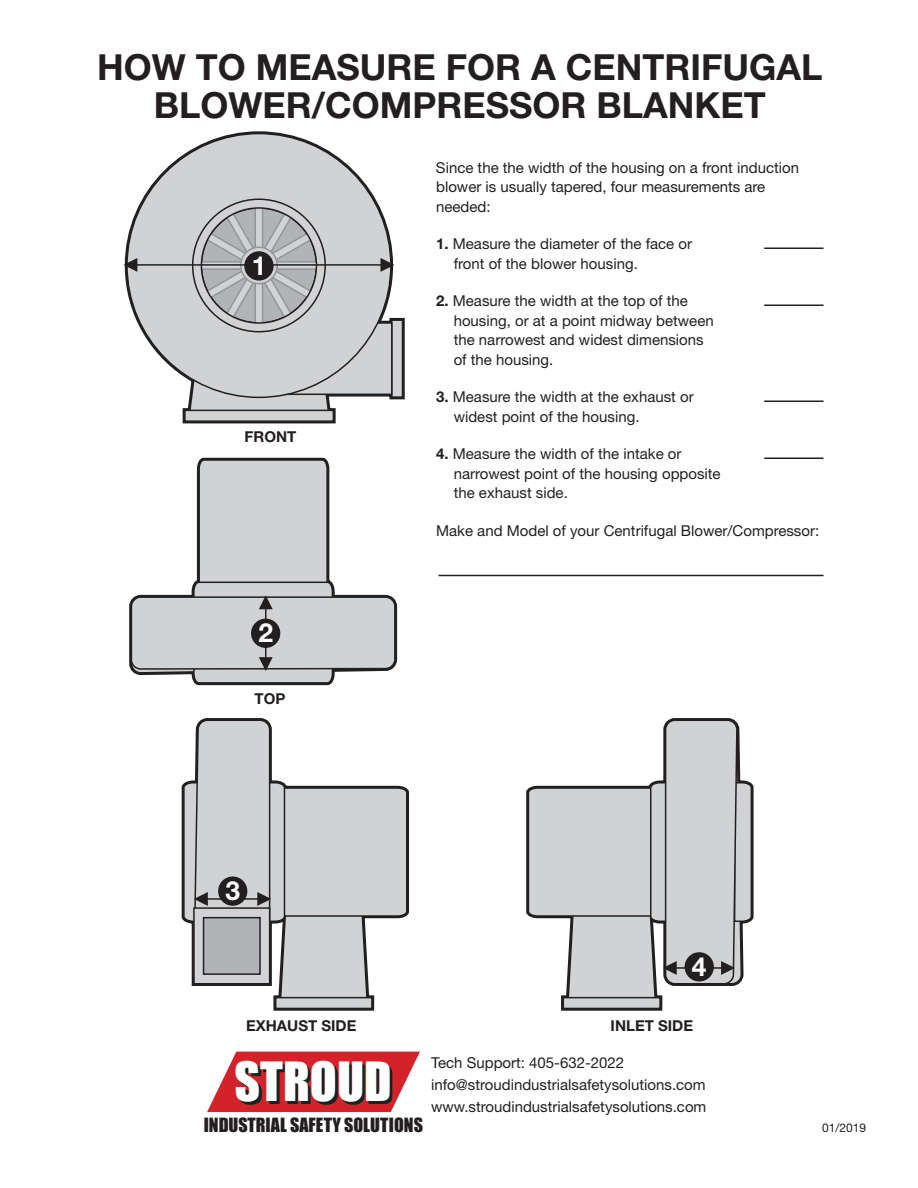
<style>
.page{position:relative;width:918px;height:1188px;background:#fff}
.page>*{position:absolute;margin:0;border:0;box-sizing:border-box;transform-origin:0 0}
.t1{font:49.65px "Impact";color:#fff}
.t2{font:700 36px/37.5px "Helvetica Neue LT Std";color:#231f20;text-align:center}
.t3{font:700 26.4px "Helvetica Neue LT Std";color:#fff}
.t4{font:18px "Impact";color:#231f20}
.t5{font:15px/19.5px "Helvetica Neue LT Std";color:#231f20}
.t6{font:700 15px "Helvetica Neue LT Std";color:#231f20}
.t7{font:12px "Helvetica Neue LT Std";color:#231f20}
.s1{font-weight:700}
</style>
<div class="page">
<hr style="left:764px;top:248px;width:60px;height:1px;background:#231f20">
<hr style="left:764px;top:304px;width:60px;height:2px;background:#231f20">
<hr style="left:764px;top:400px;width:60px;height:2px;background:#231f20">
<hr style="left:764px;top:458px;width:60px;height:1px;background:#231f20">
<svg style="left:207px;top:1052px;width:213px;height:60px;background:#d94046"></svg>
<svg style="left:125px;top:131px;width:280px;height:293px"></svg>
<svg style="left:188px;top:399px;width:142px;height:11px;background:#c4c4c6"></svg>
<div style="left:391px;top:319px;width:12px;height:79px;background:#d1d2d4;border:2px solid #231f20"></div>
<div style="left:184px;top:410px;width:150px;height:12px;background:#d1d2d4;border:2px solid #231f20"></div>
<svg style="left:126px;top:132px;width:266px;height:267px"></svg>
<svg style="left:241px;top:247px;width:36px;height:37px"></svg>
<div style="left:240px;top:247px;width:38px;height:37px;border:2px solid #939598;border-radius:50%"></div>
<svg style="left:181px;top:718px;width:228px;height:293px"></svg>
<div style="left:275px;top:997px;width:98px;height:12px;background:#d1d2d4;border:2px solid #231f20"></div>
<svg style="left:526px;top:718px;width:228px;height:293px"></svg>
<div style="left:563px;top:997px;width:98px;height:12px;background:#d1d2d4;border:2px solid #231f20"></div>
<svg style="left:129px;top:457px;width:269px;height:229px"></svg>
<hr style="left:439px;top:575px;width:385px;height:1px;background:#231f20">
<svg style="left:123px;top:258px;width:14px;height:14px"></svg>
<hr style="left:133px;top:264px;width:114px;height:2px;background:#231f20">
<hr style="left:272px;top:264px;width:110px;height:2px;background:#231f20">
<svg style="left:380px;top:258px;width:14px;height:14px"></svg>
<div style="left:244px;top:251px;width:30px;height:30px;background:#231f20;border-radius:50%"></div>
<svg style="left:182px;top:719px;width:226px;height:282px"></svg>
<div style="left:218px;top:876px;width:29px;height:30px;background:#231f20;border-radius:50%"></div>
<svg style="left:527px;top:719px;width:226px;height:282px"></svg>
<div style="left:685px;top:952px;width:29px;height:30px;background:#231f20;border-radius:50%"></div>
<svg style="left:130px;top:459px;width:266px;height:225px"></svg>
<div style="left:251px;top:619px;width:29px;height:29px;background:#231f20;border-radius:50%"></div>
<h2 class="t2" style="left:97px;top:48px;width:727px">HOW TO MEASURE FOR A CENTRIFUGAL<br>BLOWER/COMPRESSOR BLANKET</h2>
<h3 class="t3" style="left:252px;top:249px;width:16px">1</h3>
<p class="t6" style="left:245px;top:428px;width:53px">FRONT</p>
<h3 class="t3" style="left:258px;top:617px;width:16px">2</h3>
<p class="t6" style="left:255px;top:689px;width:32px">TOP</p>
<p class="t5" style="left:436px;top:157px;width:365px">Since the the width of the housing on a front induction blower is usually tapered, four measurements are needed:</p>
<p class="t5" style="left:454px;top:234px;width:240px;text-indent:-18px"><span class="s1">1.</span> Measure the diameter of the face or front of the blower housing.</p>
<p class="t5" style="left:454px;top:291px;width:262px;text-indent:-18px"><span class="s1">2.</span> Measure the width at the top of the housing, or at a point midway between the narrowest and widest dimensions of the housing.</p>
<p class="t5" style="left:454px;top:387px;width:242px;text-indent:-18px"><span class="s1">3.</span> Measure the width at the exhaust or widest point of the housing.</p>
<p class="t5" style="left:454px;top:444px;width:268px;text-indent:-18px"><span class="s1">4.</span> Measure the width of the intake or narrowest point of the housing opposite the exhaust side.</p>
<p class="t5" style="left:436px;top:520px;width:385px">Make and Model of your Centrifugal Blower/Compressor:</p>
<h3 class="t3" style="left:225px;top:875px;width:16px">3</h3>
<h3 class="t3" style="left:692px;top:950px;width:16px">4</h3>
<p class="t6" style="left:246px;top:1016px;width:112px">EXHAUST SIDE</p>
<p class="t6" style="left:611px;top:1016px;width:84px">INLET SIDE</p>
<h1 class="t1" style="left:235px;top:1043px;width:158px">STROUD</h1>
<p class="t4" style="left:204px;top:1111px;width:221px">INDUSTRIAL SAFETY SOLUTIONS</p>
<p class="t5" style="left:431px;top:1052px;width:277px;line-height:21.8px">Tech Support: 405-632-2022 info@stroudindustrialsafetysolutions.com www.stroudindustrialsafetysolutions.com</p>
<p class="t7" style="left:822px;top:1120px;width:46px">01/2019</p>
</div>
